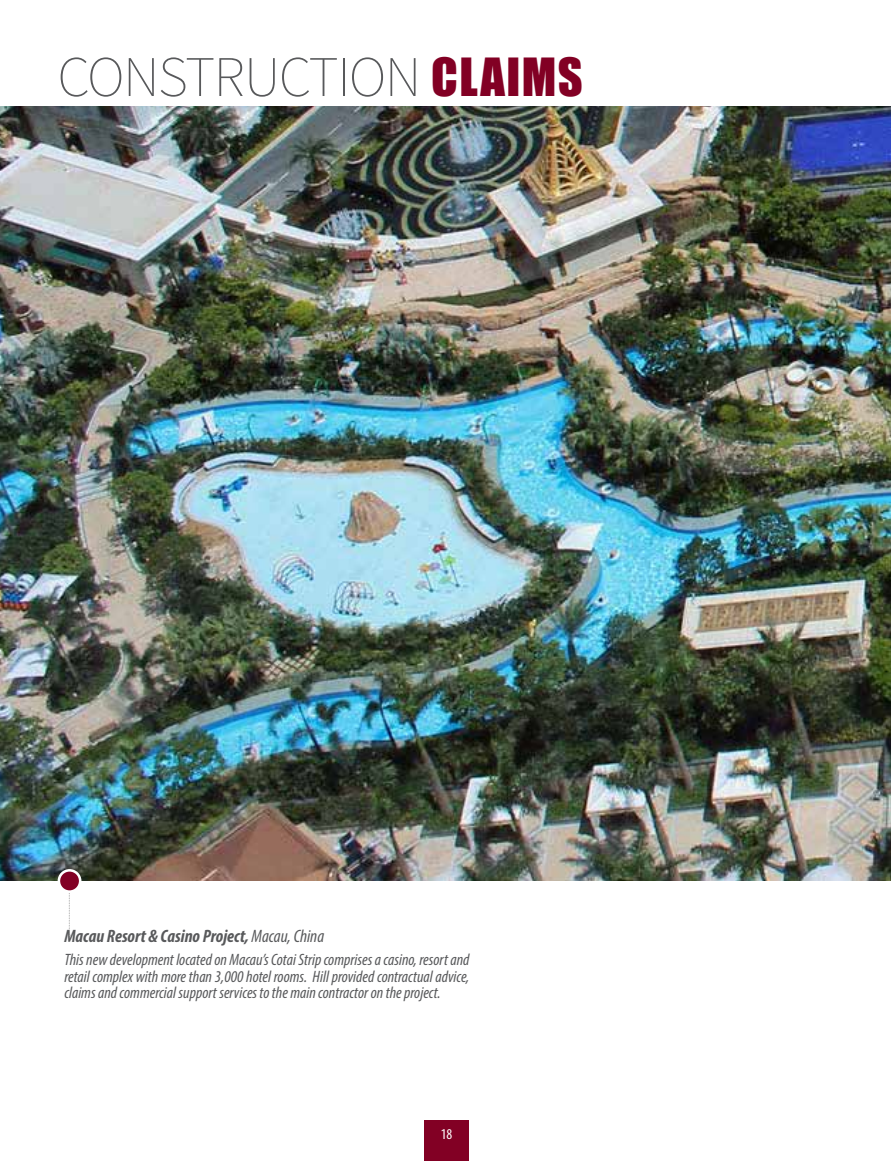
<style>
.page{position:relative;width:891px;height:1161px;background:#fff}
.page>*{position:absolute;margin:0;border:0;box-sizing:border-box;transform-origin:0 0}
.t1{font:200 57.45px "Source Sans Pro";letter-spacing:-.02em;color:#58595b}
.t2{font:italic 700 condensed 18px "Myriad Pro";color:#58595b}
.t3{font:italic condensed 16.5px/16.5px "Myriad Pro";color:#58595b;text-align:justify}
.t4{font:condensed 15px "Myriad Pro";color:#fff}
.s1{font-family:"Impact";font-weight:400;font-size:48.3px;color:#820024}
.s2{font-weight:400}
</style>
<div class="page">
<img style="left:0;top:106px;width:891px;height:775px">
<div style="left:425px;top:1120px;width:44px;height:41px;background:#820024"></div>
<svg style="left:69px;top:893px;width:1px;height:43px"></svg>
<div style="left:59px;top:870px;width:21px;height:22px;background:#820024;border-radius:50%"></div>
<div style="left:58px;top:869px;width:23px;height:24px;border:3px solid #fff;border-radius:50%"></div>
<h1 class="t1" style="left:58px;top:42px;width:527px">CONSTRUCTION <span class="s1">CLAIMS</span></h1>
<p class="t2" style="left:64px;top:925px;width:261px">Macau Resort &amp; Casino Project, <span class="s2">Macau, China</span></p>
<p class="t3" style="left:64px;top:951px;width:407px">This new development located on Macau’s Cotai Strip comprises a casino, resort and retail complex with more than 3,000 hotel rooms. Hill provided contractual advice, claims and commercial support services to the main contractor on the project.</p>
<p class="t4" style="left:441px;top:1124px;width:13px">18</p>
</div>
